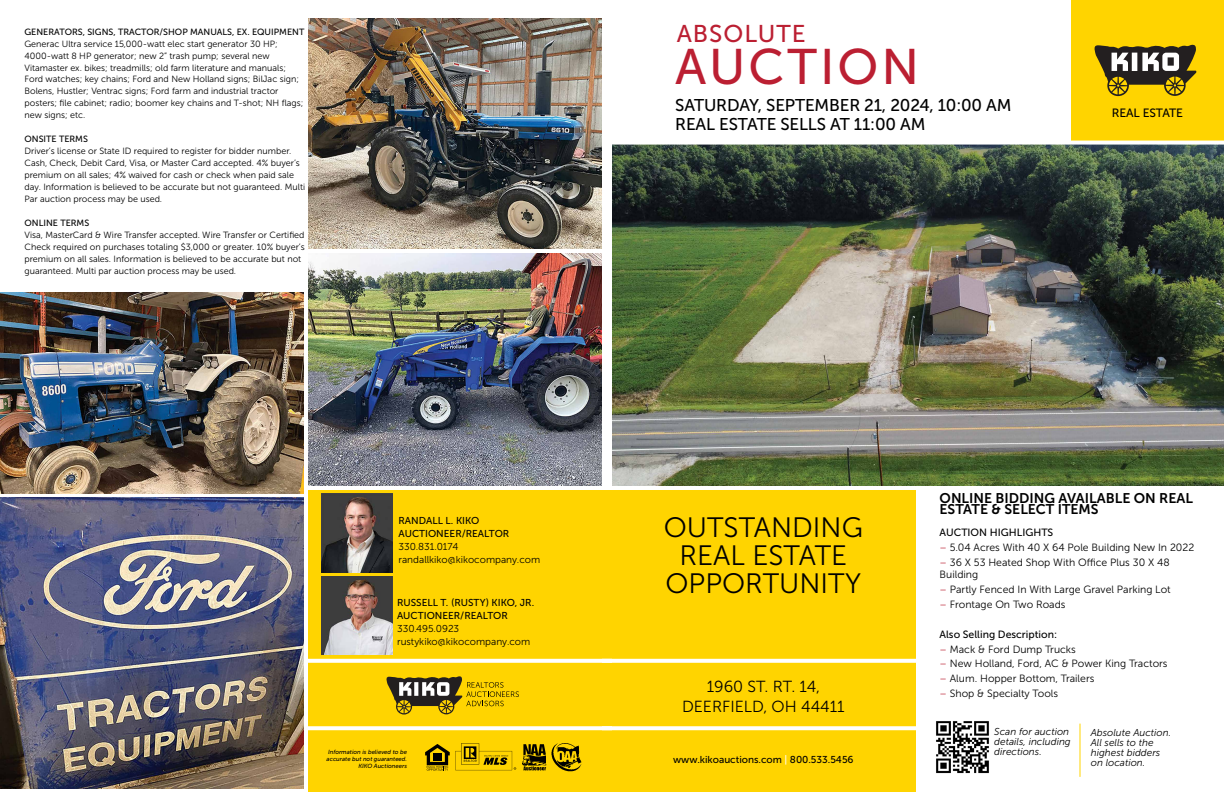
<style>
.page{position:relative;width:1224px;height:792px;background:#fff}
.page>*{position:absolute;margin:0;border:0;box-sizing:border-box;transform-origin:0 0}
.t1{font:49.9px "Museo Sans 500";letter-spacing:.06em;color:#bb1f32}
.t2{font:28px/28px "Museo Sans 300";color:#000;text-align:center}
.t3{font:24.2px "Museo Sans 500";letter-spacing:.04em;color:#bb1f32}
.t4{font:17px/19px "Museo Sans 500";letter-spacing:-.01em;color:#000}
.t5{font:16px/20px "Museo Sans 300";color:#000;text-align:center}
.t6{font:14px/12px "Museo Sans 700";color:#000}
.t7{font:12px "Museo Sans 500";letter-spacing:-.01em;color:#000}
.t8{font:10.5px/12px "Museo Sans 300";color:#000}
.t9{font:10.5px "Museo Sans 500";color:#000}
.t10{font:10px/13px "Museo Sans 500";color:#000}
.t11{font:italic 10px/10px "Museo Sans 300";color:#000}
.t12{font:10px/13px "Museo Sans 300";color:#000}
.t13{font:9px/12px "Museo Sans 300";color:#000}
.t14{font:9px "Museo Sans 500";color:#000}
.t15{font:italic 6px/7px "Museo Sans 500";color:#000;text-align:right}
.s1{color:#fff}
.s2{color:#bb1f32}
</style>
<div class="page">
<svg style="left:308px;top:248px;width:294px;height:1px"></svg>
<svg style="left:0;top:497px;width:304px;height:1px"></svg>
<div style="left:306px;top:486px;width:306px;height:306px;background:#ffd400"></div>
<svg style="left:522px;top:744px;width:24px;height:26px"></svg>
<svg style="left:425px;top:743px;width:91px;height:28px"></svg>
<img style="left:552px;top:743px;width:29px;height:28px">
<svg style="left:387px;top:676px;width:132px;height:39px"></svg>
<svg style="left:308px;top:726px;width:294px;height:4px"></svg>
<svg style="left:308px;top:659px;width:294px;height:4px"></svg>
<img style="left:322px;top:576px;width:70px;height:78px">
<img style="left:322px;top:494px;width:70px;height:78px">
<hr style="left:306px;top:486px;width:306px;height:4px;background:#fff">
<hr style="left:304px;top:487px;width:4px;height:305px;background:#fff">
<img style="left:308px;top:18px;width:294px;height:230px">
<img style="left:308px;top:253px;width:294px;height:233px">
<img style="left:0;top:292px;width:304px;height:202px">
<img style="left:0;top:498px;width:304px;height:291px">
<img style="left:612px;top:145px;width:612px;height:341px">
<div style="left:1071px;top:0;width:153px;height:144px;background:#ffd400"></div>
<div style="left:612px;top:486px;width:306px;height:306px;background:#ffd400"></div>
<img style="left:936px;top:721px;width:53px;height:53px">
<hr style="left:1080px;top:724px;width:1px;height:53px;background:#ffd400">
<svg style="left:602px;top:726px;width:314px;height:4px"></svg>
<svg style="left:602px;top:659px;width:314px;height:4px"></svg>
<hr style="left:612px;top:486px;width:612px;height:4px;background:#fff">
<svg style="left:612px;top:141px;width:612px;height:4px"></svg>
<hr style="left:916px;top:486px;width:4px;height:306px;background:#fff">
<svg style="left:1094px;top:44px;width:103px;height:52px"></svg>
<p class="t14" style="left:24px;top:26px;width:281px">GENERATORS, SIGNS, TRACTOR/SHOP MANUALS, EX. EQUIPMENT</p>
<p class="t13" style="left:24px;top:37px;width:280px">Generac Ultra service 15,000-watt elec start generator 30 HP; 4000-watt 8 HP generator; new 2” trash pump; several new Vitamaster ex. bikes; treadmills; old farm literature and manuals; Ford watches; key chains; Ford and New Holland signs; BilJac sign; Bolens, Hustler; Ventrac signs; Ford farm and industrial tractor posters; file cabinet; radio; boomer key chains and T-shot; NH flags; new signs; etc.</p>
<p class="t14" style="left:24px;top:134px;width:65px">ONSITE TERMS</p>
<p class="t13" style="left:24px;top:145px;width:282px">Driver’s license or State ID required to register for bidder number.<br>Cash, Check, Debit Card, Visa, or Master Card accepted. 4% buyer’s premium on all sales; 4% waived for cash or check when paid sale day. Information is believed to be accurate but not guaranteed. Multi Par auction process may be used.</p>
<p class="t14" style="left:24px;top:218px;width:66px">ONLINE TERMS</p>
<p class="t13" style="left:24px;top:229px;width:282px">Visa, MasterCard &amp; Wire Transfer accepted. Wire Transfer or Certified Check required on purchases totaling $3,000 or greater. 10% buyer’s premium on all sales. Information is believed to be accurate but not guaranteed. Multi par auction process may be used.</p>
<p class="t10" style="left:399px;top:514px;width:112px">RANDALL L. KIKO<br>AUCTIONEER/REALTOR</p>
<p class="t12" style="left:399px;top:540px;width:143px">330.831.0174 randallkiko@kikocompany.com</p>
<p class="t10" style="left:397px;top:596px;width:139px">RUSSELL T. (RUSTY) KIKO, JR.<br>AUCTIONEER/REALTOR</p>
<p class="t12" style="left:397px;top:623px;width:135px">330.495.0923 rustykiko@kikocompany.com</p>
<p class="t15" style="left:327px;top:748px;width:82px">Information is believed to be accurate but not guaranteed.<br>KIKO Auctioneers</p>
<h3 class="t3" style="left:677px;top:21px;width:130px">ABSOLUTE</h3>
<h1 class="t1" style="left:675px;top:39px;width:245px">AUCTION</h1>
<h3 class="t4" style="left:675px;top:96px;width:338px">SATURDAY, SEPTEMBER 21, 2024, 10:00 AM<br>REAL ESTATE SELLS AT 11:00 AM</h3>
<h3 class="t7" style="left:1112px;top:106px;width:73px">REAL ESTATE</h3>
<h2 class="t2" style="left:664px;top:513px;width:201px">OUTSTANDING<br>REAL ESTATE<br>OPPORTUNITY</h2>
<h3 class="t5" style="left:682px;top:677px;width:164px">1960 ST. RT. 14,<br>DEERFIELD, OH 44411</h3>
<p class="t10" style="left:673px;top:753px;width:182px">www.kikoauctions.com <span class="s1">|</span> 800.533.5456</p>
<h3 class="t6" style="left:940px;top:492px;width:255px">ONLINE BIDDING AVAILABLE ON REAL<br>ESTATE &amp; SELECT ITEMS</h3>
<p class="t9" style="left:940px;top:527px;width:115px">AUCTION HIGHLIGHTS</p>
<p class="t8" style="left:940px;top:542px;width:256px"><span class="s2">–</span> 5.04 Acres With 40 X 64 Pole Building New In 2022</p>
<p class="t8" style="left:940px;top:557px;width:232px"><span class="s2">–</span> 36 X 53 Heated Shop With Office Plus 30 X 48<br>Building</p>
<p class="t8" style="left:940px;top:583px;width:233px"><span class="s2">–</span> Partly Fenced In With Large Gravel Parking Lot</p>
<p class="t8" style="left:940px;top:598px;width:127px"><span class="s2">–</span> Frontage On Two Roads</p>
<p class="t9" style="left:940px;top:628px;width:119px">Also Selling Description:</p>
<p class="t8" style="left:940px;top:643px;width:138px"><span class="s2">–</span> Mack &amp; Ford Dump Trucks</p>
<p class="t8" style="left:940px;top:658px;width:230px"><span class="s2">–</span> New Holland, Ford, AC &amp; Power King Tractors</p>
<p class="t8" style="left:940px;top:673px;width:156px"><span class="s2">–</span> Alum. Hopper Bottom, Trailers</p>
<p class="t8" style="left:940px;top:688px;width:120px"><span class="s2">–</span> Shop &amp; Specialty Tools</p>
<p class="t11" style="left:994px;top:726px;width:78px">Scan for auction details, including directions.</p>
<p class="t11" style="left:1091px;top:727px;width:82px">Absolute Auction.<br>All sells to the highest bidders on location.</p>
</div>
